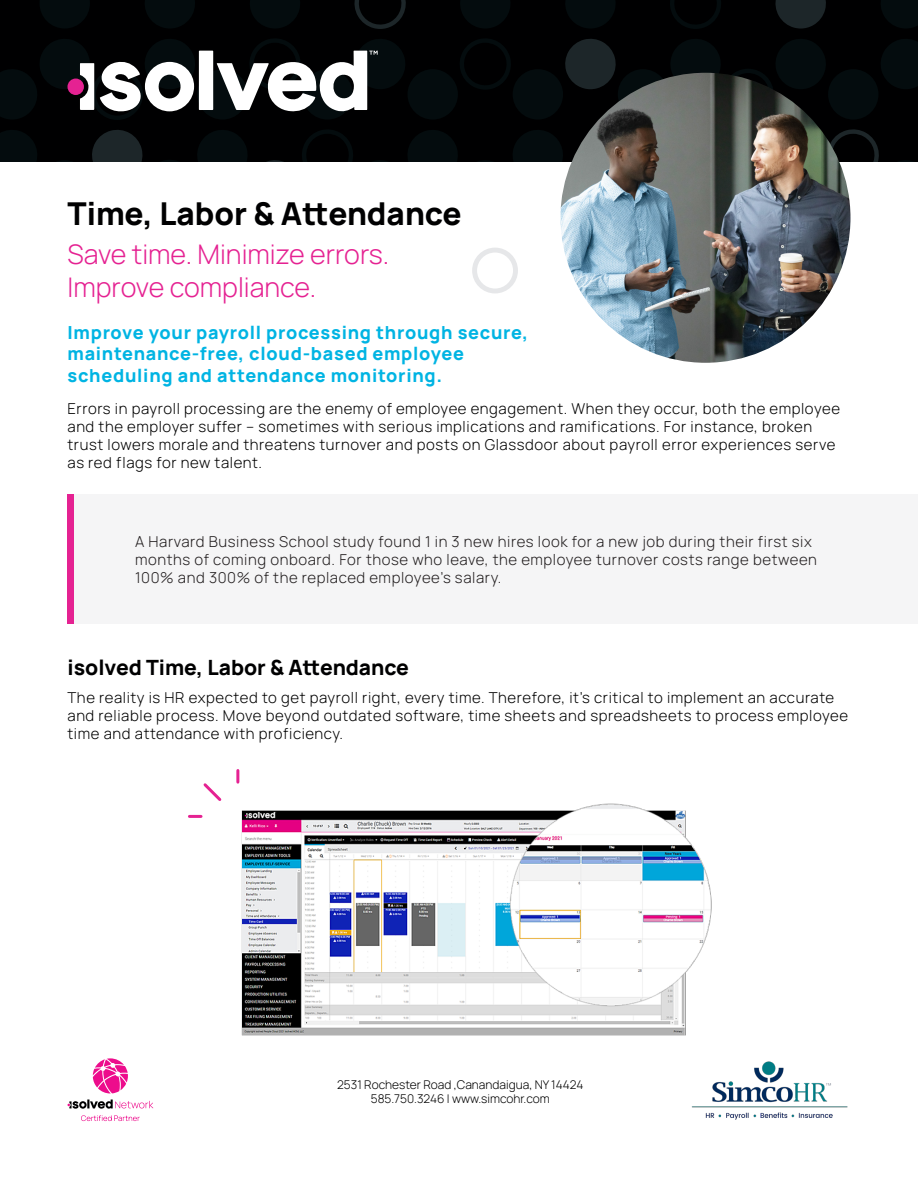
<style>
.page{position:relative;width:918px;height:1188px;background:#fff}
.page>*{position:absolute;margin:0;border:0;box-sizing:border-box;transform-origin:0 0}
.t1{font:800 31.5px "Manrope";color:#000001}
.t2{font:300 27px/32.4px "Manrope";color:#e52292}
.t3{font:800 21px "Manrope";color:#000001}
.t4{font:800 18px/21.6px "Manrope";letter-spacing:.04em;color:#00b4e3}
.t5{font:300 15px/18px "Manrope";letter-spacing:.04em;color:#000001}
.t6{font:300 15px/18px "Manrope";letter-spacing:.04em;color:#231f20}
.t7{font:300 12px/14.4px "Manrope";color:#000001;text-align:center}
</style>
<div class="page">
<div style="left:0;top:0;width:918px;height:162px;background:#000001"></div>
<svg style="left:40px;top:0;width:50px;height:28px"></svg>
<svg style="left:145px;top:0;width:50px;height:28px"></svg>
<svg style="left:250px;top:0;width:50px;height:28px"></svg>
<div style="left:408px;top:69px;width:50px;height:51px;background:#040c0e;border-radius:50%"></div>
<svg style="left:460px;top:39px;width:51px;height:50px"></svg>
<svg style="left:460px;top:0;width:50px;height:28px"></svg>
<div style="left:513px;top:69px;width:50px;height:51px;background:#040c0e;border-radius:50%"></div>
<svg style="left:566px;top:0;width:49px;height:28px"></svg>
<div style="left:618px;top:69px;width:50px;height:51px;background:#040c0e;border-radius:50%"></div>
<svg style="left:670px;top:0;width:51px;height:29px"></svg>
<svg style="left:667px;top:39px;width:159px;height:81px"></svg>
<svg style="left:775px;top:0;width:51px;height:29px"></svg>
<div style="left:828px;top:69px;width:50px;height:51px;background:#040c0e;border-radius:50%"></div>
<svg style="left:881px;top:39px;width:37px;height:50px"></svg>
<svg style="left:881px;top:0;width:37px;height:28px"></svg>
<svg style="left:565px;top:39px;width:51px;height:50px"></svg>
<svg style="left:354px;top:0;width:52px;height:29px"></svg>
<svg style="left:0;top:129px;width:913px;height:33px"></svg>
<svg style="left:0;top:39px;width:405px;height:81px"></svg>
<div style="left:68px;top:495px;width:850px;height:129px;background:#f5f5f6"></div>
<img style="left:560px;top:73px;width:290px;height:290px;border-radius:145px">
<div style="left:472px;top:248px;width:46px;height:45px;border:5px solid #e6e7e9;border-radius:50%"></div>
<div style="left:68px;top:495px;width:6px;height:129px;background:#e52292"></div>
<svg style="left:203px;top:769px;width:37px;height:31px"></svg>
<img style="left:188px;top:800px;width:524px;height:236px">
<svg style="left:93px;top:1058px;width:35px;height:36px"></svg>
<svg style="left:68px;top:1100px;width:85px;height:9px"></svg>
<svg style="left:81px;top:1115px;width:59px;height:6px"></svg>
<img style="left:691px;top:1061px;width:157px;height:59px">
<h1 class="t1" style="left:68px;top:192px;width:396px">Time, Labor &amp; Attendance</h1>
<h2 class="t2" style="left:68px;top:237px;width:323px">Save time. Minimize errors.<br>Improve compliance.</h2>
<p class="t4" style="left:68px;top:321px;width:462px">Improve your payroll processing through secure, maintenance-free, cloud-based employee scheduling and attendance monitoring.</p>
<p class="t5" style="left:68px;top:398px;width:774px">Errors in payroll processing are the enemy of employee engagement. When they occur, both the employee and the employer suffer – sometimes with serious implications and ramifications. For instance, broken trust lowers morale and threatens turnover and posts on Glassdoor about payroll error experiences serve as red flags for new talent.</p>
<p class="t6" style="left:135px;top:532px;width:683px">A Harvard Business School study found 1 in 3 new hires look for a new job during their first six months of coming onboard. For those who leave, the employee turnover costs range between<br>100% and 300% of the replaced employee’s salary.</p>
<h1 class="t3" style="left:68px;top:653px;width:343px">isolved Time, Labor &amp; Attendance</h1>
<p class="t5" style="left:68px;top:688px;width:782px">The reality is HR expected to get payroll right, every time. Therefore, it’s critical to implement an accurate and reliable process. Move beyond outdated software, time sheets and spreadsheets to process employee time and attendance with proficiency.</p>
<p class="t7" style="left:337px;top:1077px;width:248px">2531 Rochester Road ,Canandaigua, NY 14424<br>585.750.3246 | www.simcohr.com</p>
</div>
